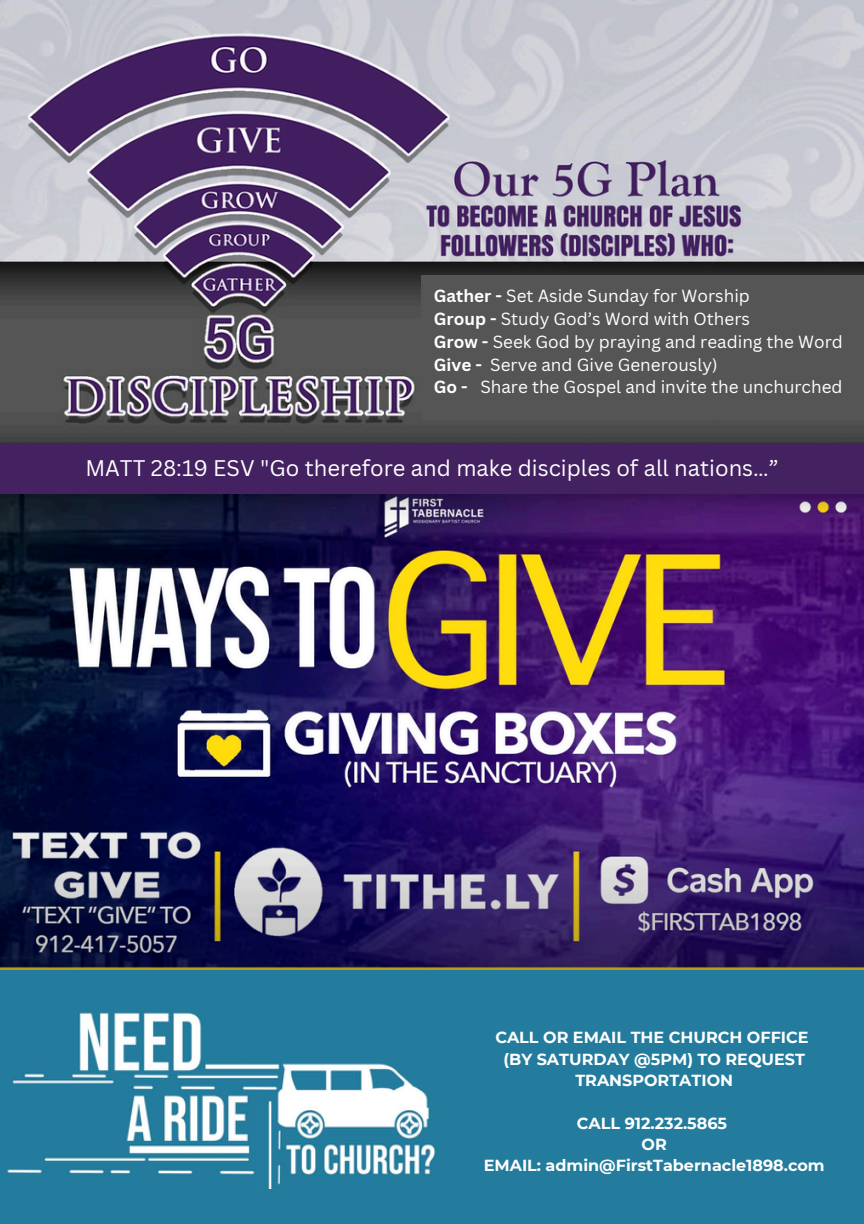
<style>
.page{position:relative;width:864px;height:1224px;background:#fff}
.page>*{position:absolute;margin:0;border:0;box-sizing:border-box;transform-origin:0 0}
.t1{font:22px "Canva Sans";color:#fff}
.t2{font:17.2px "Canva Sans";color:#fff}
.t3{font:700 17.2px "Canva Sans";color:#fff}
.t4{font:700 16px/21.4px "Montserrat";color:#fff;text-align:center}
.s1{font-weight:700}
</style>
<div class="page">
<img style="left:0;top:0;width:864px;height:969px">
<div style="left:0;top:443px;width:864px;height:51px;background:#442161"></div>
<div style="left:0;top:970px;width:864px;height:254px;background:#237c9d"></div>
<img style="left:6px;top:1012px;width:430px;height:176px">
<div style="left:422px;top:275px;width:442px;height:145px;background:#555"></div>
<p class="t2" style="left:434px;top:284px;width:318px"><span class="s1">Gather -</span> Set Aside Sunday for Worship</p>
<p class="t2" style="left:434px;top:307px;width:318px"><span class="s1">Group -</span> Study God’s Word with Others</p>
<p class="t2" style="left:434px;top:329px;width:410px"><span class="s1">Grow -</span> Seek God by praying and reading the Word</p>
<h1 class="t3" style="left:434px;top:352px;width:50px">Give -</h1>
<p class="t2" style="left:490px;top:352px;width:229px">Serve and Give Generously)</p>
<p class="t3" style="left:434px;top:375px;width:36px">Go -</p>
<p class="t2" style="left:480px;top:375px;width:364px">Share the Gospel and invite the unchurched</p>
<p class="t1" style="left:85px;top:453px;width:695px">MATT 28:19 ESV "Go therefore and make disciples of all nations…”</p>
<p class="t4" style="left:495px;top:1027px;width:315px">CALL OR EMAIL THE CHURCH OFFICE (BY SATURDAY @5PM) TO REQUEST<br>TRANSPORTATION</p>
<p class="t4" style="left:484px;top:1112px;width:343px">CALL 912.232.5865<br>OR<br>EMAIL: admin@FirstTabernacle1898.com</p>
</div>
